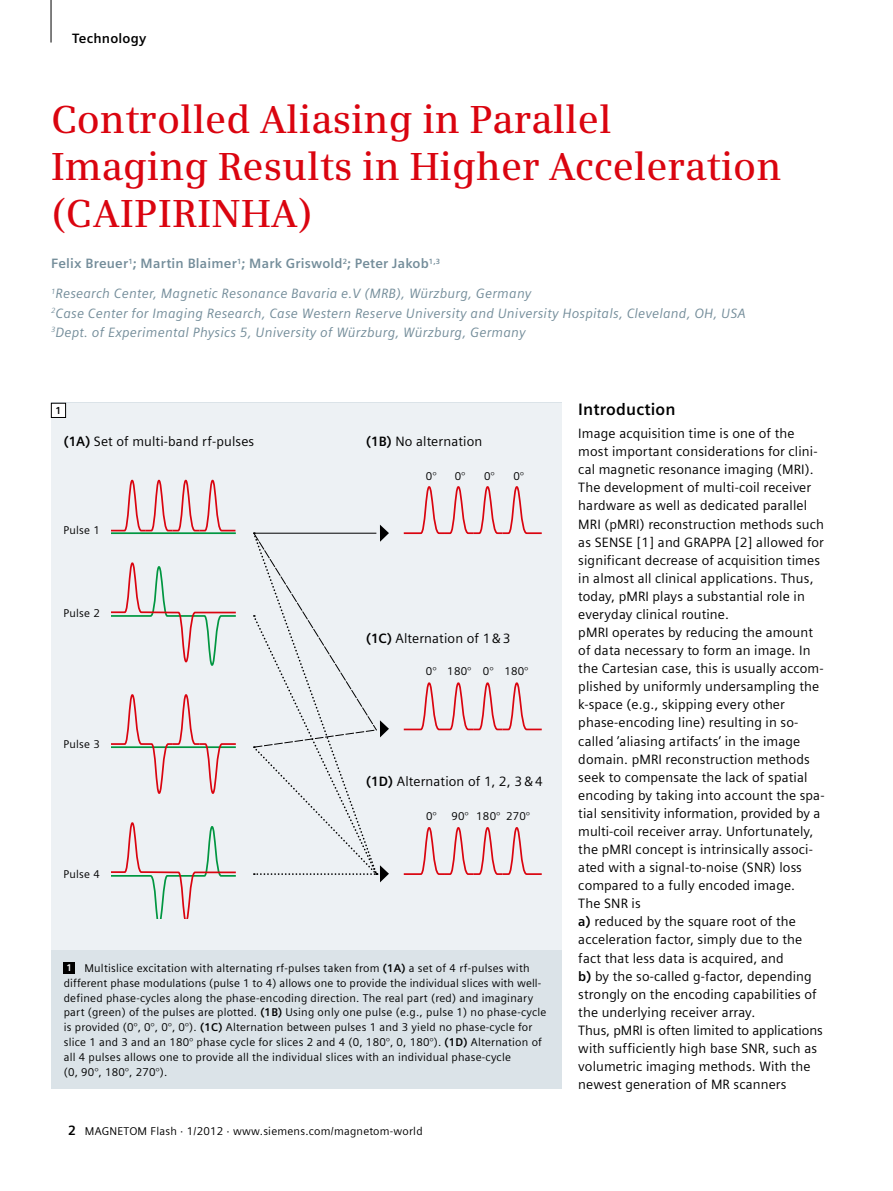
<style>
.page{position:relative;width:893px;height:1191px;background:#fff}
.page>*{position:absolute;margin:0;border:0;box-sizing:border-box;transform-origin:0 0}
.t1{font:600 39px/46.8px "Siemens Serif";color:#da040f}
.t2{font:700 16.5px "Siemens Sans";letter-spacing:.01em;color:#000}
.t3{font:13.5px/18.1px "Siemens Sans";letter-spacing:.01em;color:#000}
.t4{font:italic 13.5px/19.2px "Siemens Sans";letter-spacing:.015em;color:#748d9a}
.t5{font:700 13.5px "Siemens Sans";letter-spacing:.015em;color:#748d9a}
.t6{font:700 13.5px "Siemens Sans";letter-spacing:.015em;color:#000}
.t7{font:11.25px/14.9px "Siemens Sans";letter-spacing:.02em;color:#000}
.t8{font:700 10.2px "Siemens Sans";color:#000}
.s1{font-weight:700}
.s2{font-weight:700;font-size:9.75px;color:#fff}
.s3{font-weight:700;font-size:13.5px}
</style>
<div class="page">
<div style="left:51px;top:402px;width:510px;height:687px;background:#dbe3e8"></div>
<div style="left:51px;top:403px;width:510px;height:546px;background:#edf1f4"></div>
<svg style="left:111px;top:562px;width:125px;height:104px"></svg>
<svg style="left:111px;top:822px;width:125px;height:96px"></svg>
<svg style="left:403px;top:486px;width:139px;height:49px"></svg>
<svg style="left:403px;top:682px;width:139px;height:49px"></svg>
<svg style="left:403px;top:827px;width:139px;height:48px"></svg>
<svg style="left:111px;top:694px;width:125px;height:100px"></svg>
<svg style="left:111px;top:480px;width:125px;height:52px"></svg>
<hr style="left:111px;top:532px;width:125px;height:2px;background:#009640">
<svg style="left:253px;top:524px;width:136px;height:358px"></svg>
<div style="left:64px;top:962px;width:11px;height:11px;background:#000"></div>
<div style="left:51px;top:403px;width:15px;height:14px;background:#fff"></div>
<div style="left:51px;top:403px;width:15px;height:15px;border:1px solid #000"></div>
<hr style="left:51px;top:0;width:1px;height:43px;background:#000">
<p class="t6" style="left:72px;top:30px;width:75px">Technology</p>
<h1 class="t1" style="left:51px;top:96px;width:732px">Controlled Aliasing in Parallel<br>Imaging Results in Higher Acceleration (CAIPIRINHA)</h1>
<p class="t5" style="left:51px;top:255px;width:390px">Felix Breuer<sup>1</sup>; Martin Blaimer<sup>1</sup>; Mark Griswold<sup>2</sup>; Peter Jakob<sup>1,3</sup></p>
<p class="t4" style="left:51px;top:284px;width:696px"><sup>1</sup>Research Center, Magnetic Resonance Bavaria e.V (MRB), Würzburg, Germany<br><sup>2</sup>Case Center for Imaging Research, Case Western Reserve University and University Hospitals, Cleveland, OH, USA<br><sup>3</sup>Dept. of Experimental Physics 5, University of Würzburg, Würzburg, Germany</p>
<p class="t8" style="left:56px;top:404px;width:7px">1</p>
<p class="t3" style="left:64px;top:432px;width:192px"><span class="s1">(1A)</span> Set of multi-band rf-pulses</p>
<p class="t7" style="left:64px;top:523px;width:38px">Pulse 1</p>
<p class="t7" style="left:64px;top:605px;width:38px">Pulse 2</p>
<p class="t7" style="left:64px;top:736px;width:38px">Pulse 3</p>
<p class="t7" style="left:64px;top:866px;width:38px">Pulse 4</p>
<p class="t3" style="left:366px;top:432px;width:118px"><span class="s1">(1B)</span> No alternation</p>
<p class="t7" style="left:426px;top:469px;width:12px">0°</p>
<p class="t7" style="left:455px;top:469px;width:12px">0°</p>
<p class="t7" style="left:484px;top:469px;width:12px">0°</p>
<p class="t7" style="left:513px;top:469px;width:12px">0°</p>
<p class="t3" style="left:366px;top:629px;width:146px"><span class="s1">(1C)</span> Alternation of 1&amp;3</p>
<p class="t7" style="left:426px;top:664px;width:104px">0° 180° 0° 180°</p>
<p class="t3" style="left:366px;top:772px;width:178px"><span class="s1">(1D)</span> Alternation of 1, 2, 3&amp;4</p>
<p class="t7" style="left:426px;top:808px;width:12px">0°</p>
<p class="t7" style="left:452px;top:808px;width:80px">90° 180° 270°</p>
<p class="t7" style="left:64px;top:960px;width:484px"><span class="s2">1</span> Multislice excitation with alternating rf-pulses taken from <span class="s1">(1A)</span> a set of 4 rf-pulses with different phase modulations (pulse 1 to 4) allows one to provide the individual slices with well&shy;defined phase-cycles along the phase-encoding direction. The real part (red) and imaginary part (green) of the pulses are plotted. <span class="s1">(1B)</span> Using only one pulse (e.g., pulse 1) no phase-cycle is provided (0°, 0°, 0°, 0°). <span class="s1">(1C)</span> Alternation between pulses 1 and 3 yield no phase-cycle for slice 1 and 3 and an 180° phase cycle for slices 2 and 4 (0, 180°, 0, 180°). <span class="s1">(1D)</span> Alternation of all 4 pulses allows one to provide all the individual slices with an individual phase-cycle<br>(0, 90°, 180°, 270°).</p>
<p class="t7" style="left:68px;top:1124px;width:356px"><span class="s3">2</span> MAGNETOM Flash · 1/2012 · www.siemens.com/magnetom-world</p>
<p class="t2" style="left:578px;top:400px;width:99px">Introduction</p>
<p class="t3" style="left:578px;top:424px;width:248px">Image acquisition time is one of the most important considerations for clini&shy;cal magnetic resonance imaging (MRI).<br>The development of multi-coil receiver hardware as well as dedicated parallel MRI (pMRI) reconstruction methods such as SENSE [1] and GRAPPA [2] allowed for significant decrease of acquisition times in almost all clinical applications. Thus, today, pMRI plays a substantial role in everyday clinical routine.<br>pMRI operates by reducing the amount of data necessary to form an image. In the Cartesian case, this is usually accom&shy;plished by uniformly undersampling the k-space (e.g., skipping every other phase-encoding line) resulting in so&shy;called ’aliasing artifacts’ in the image domain. pMRI reconstruction methods seek to compensate the lack of spatial encoding by taking into account the spa&shy;tial sensitivity information, provided by a multi-coil receiver array. Unfortunately, the pMRI concept is intrinsically associ&shy;ated with a signal-to-noise (SNR) loss compared to a fully encoded image.<br>The SNR is<br><span class="s1">a)</span> reduced by the square root of the acceleration factor, simply due to the fact that less data is acquired, and<br><span class="s1">b)</span> by the so-called g-factor, depending strongly on the encoding capabilities of the underlying receiver array.<br>Thus, pMRI is often limited to applications with sufficiently high base SNR, such as volumetric imaging methods. With the newest generation of MR scanners</p>
</div>
